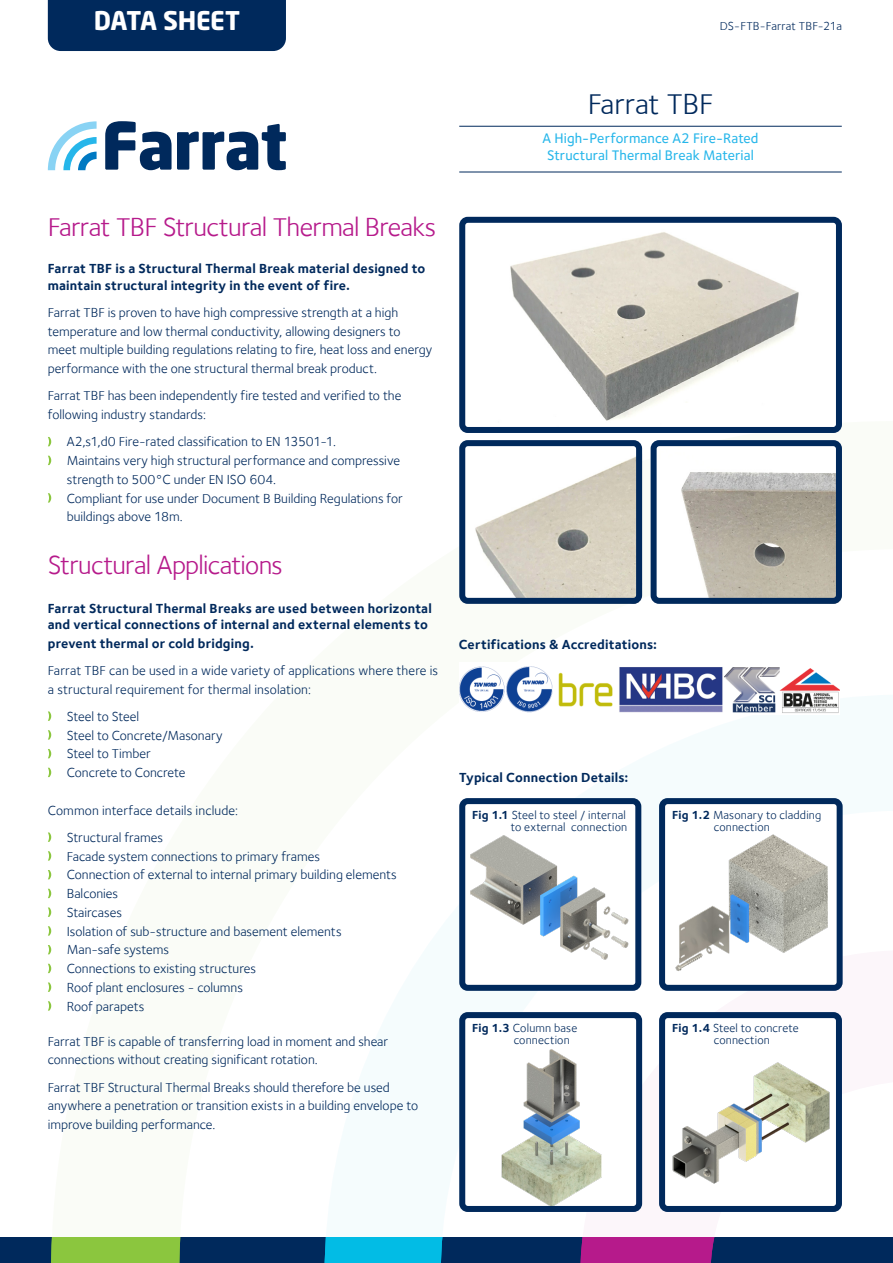
<style>
.page{position:relative;width:893px;height:1263px;background:#fff}
.page>*{position:absolute;margin:0;border:0;box-sizing:border-box;transform-origin:0 0}
.Body_Copy{font:30px "Foundry Sterling";letter-spacing:-.005em;color:#00295c}
.Page_main_headings{font:27px "Foundry Sterling";letter-spacing:-.025em;color:#b61a8b}
.t1{font:700 25.5px "Neo Sans";letter-spacing:-.02em;color:#fff}
.Body_Copy-2{font:500 14.25px/16.5px "Foundry Sterling";letter-spacing:.005em;color:#26b6ea;text-align:center}
.Body_Copy-3{font:13.5px/18.8px "Foundry Sterling";color:#00295c}
.Bullet_List{font:13.5px/18.8px "Foundry Sterling";color:#00295c}
.Body_Copy-4{font:700 13.5px/16.2px "Foundry Sterling";letter-spacing:.015em;color:#00295c}
.Bullet_List-2{font:13.5px "Foundry Sterling";letter-spacing:-.025em;color:#00295c}
.Body_Copy-5{font:12px/12px "Foundry Sterling";letter-spacing:.015em;color:#00295c}
.s1{font-weight:700}
</style>
<div class="page">
<div style="left:0;top:1237px;width:893px;height:26px;background:#00295c"></div>
<svg style="left:51px;top:1237px;width:664px;height:26px"></svg>
<div style="left:48px;top:0;width:238px;height:51px;background:#00295c"></div>
<svg style="left:105px;top:121px;width:181px;height:49px"></svg>
<svg style="left:48px;top:121px;width:49px;height:49px"></svg>
<hr style="left:459px;top:126px;width:383px;height:1px;background:#00295c">
<hr style="left:459px;top:172px;width:383px;height:1px;background:#00295c">
<img style="left:510px;top:232px;width:289px;height:189px">
<div style="left:459px;top:217px;width:383px;height:216px;border:6px solid #00295c;border-radius:6px"></div>
<img style="left:681px;top:472px;width:154px;height:125px">
<div style="left:651px;top:440px;width:191px;height:164px;border:6px solid #00295c;border-radius:6px"></div>
<img style="left:475px;top:457px;width:160px;height:140px">
<div style="left:459px;top:440px;width:183px;height:164px;border:6px solid #00295c;border-radius:6px"></div>
<img style="left:672px;top:1062px;width:158px;height:122px">
<div style="left:659px;top:1012px;width:183px;height:200px;border:6px solid #00295c;border-radius:6px"></div>
<img style="left:470px;top:835px;width:159px;height:125px">
<div style="left:459px;top:798px;width:182px;height:193px;border:6px solid #00295c;border-radius:6px"></div>
<img style="left:501px;top:1049px;width:101px;height:156px">
<div style="left:459px;top:1012px;width:183px;height:200px;border:6px solid #00295c;border-radius:6px"></div>
<svg style="left:48px;top:437px;width:3px;height:9px"></svg>
<svg style="left:48px;top:456px;width:3px;height:9px"></svg>
<svg style="left:48px;top:493px;width:3px;height:10px"></svg>
<svg style="left:48px;top:711px;width:3px;height:10px"></svg>
<svg style="left:48px;top:730px;width:3px;height:10px"></svg>
<svg style="left:48px;top:749px;width:3px;height:9px"></svg>
<svg style="left:48px;top:768px;width:3px;height:9px"></svg>
<svg style="left:48px;top:832px;width:3px;height:10px"></svg>
<svg style="left:48px;top:851px;width:3px;height:10px"></svg>
<svg style="left:48px;top:870px;width:3px;height:9px"></svg>
<svg style="left:48px;top:889px;width:3px;height:9px"></svg>
<svg style="left:48px;top:907px;width:3px;height:10px"></svg>
<svg style="left:48px;top:926px;width:3px;height:10px"></svg>
<svg style="left:48px;top:945px;width:3px;height:9px"></svg>
<svg style="left:48px;top:964px;width:3px;height:9px"></svg>
<svg style="left:48px;top:982px;width:3px;height:10px"></svg>
<svg style="left:48px;top:1001px;width:3px;height:10px"></svg>
<img style="left:459px;top:666px;width:380px;height:47px">
<img style="left:675px;top:834px;width:153px;height:137px">
<div style="left:659px;top:798px;width:184px;height:193px;border:6px solid #00295c;border-radius:6px"></div>
<h3 class="t1" style="left:94px;top:10px;width:148px">DATA SHEET</h3>
<p class="Body_Copy-5" style="left:720px;top:20px;width:124px">DS-FTB-Farrat TBF-21a</p>
<p class="Body_Copy" style="left:588px;top:87px;width:127px">Farrat TBF</p>
<p class="Body_Copy-2" style="left:542px;top:130px;width:218px">A High-Performance A2 Fire-Rated<br>Structural Thermal Break Material</p>
<p class="Page_main_headings" style="left:48px;top:212px;width:390px">Farrat TBF Structural Thermal Breaks</p>
<p class="Body_Copy-4" style="left:48px;top:260px;width:379px">Farrat TBF is a Structural Thermal Break material designed to maintain structural integrity in the event of fire.</p>
<p class="Body_Copy-3" style="left:48px;top:303px;width:386px">Farrat TBF is proven to have high compressive strength at a high temperature and low thermal conductivity, allowing designers to meet multiple building regulations relating to fire, heat loss and energy performance with the one structural thermal break product.</p>
<p class="Body_Copy-3" style="left:48px;top:386px;width:355px">Farrat TBF has been independently fire tested and verified to the following industry standards:</p>
<p class="Bullet_List" style="left:67px;top:432px;width:271px">A2,s1,d0 Fire-rated classification to EN 13501-1.</p>
<p class="Bullet_List" style="left:67px;top:451px;width:335px">Maintains very high structural performance and compressive strength to 500°C under EN ISO 604.</p>
<p class="Bullet_List" style="left:67px;top:489px;width:338px">Compliant for use under Document B Building Regulations for buildings above 18m.</p>
<p class="Page_main_headings" style="left:48px;top:549px;width:237px">Structural Applications</p>
<p class="Body_Copy-4" style="left:48px;top:600px;width:386px">Farrat Structural Thermal Breaks are used between horizontal and vertical connections of internal and external elements to</p>
<p class="Body_Copy-4" style="left:48px;top:635px;width:208px">prevent thermal or cold bridging.</p>
<p class="Body_Copy-3" style="left:48px;top:661px;width:392px">Farrat TBF can be used in a wide variety of applications where there is a structural requirement for thermal insolation:</p>
<p class="Bullet_List-2" style="left:67px;top:708px;width:74px">Steel to Steel</p>
<p class="Bullet_List" style="left:67px;top:725px;width:157px">Steel to Concrete/Masonary</p>
<p class="Bullet_List" style="left:67px;top:744px;width:85px">Steel to Timber</p>
<p class="Bullet_List" style="left:67px;top:763px;width:120px">Concrete to Concrete</p>
<p class="Body_Copy-3" style="left:48px;top:800px;width:192px">Common interface details include:</p>
<p class="Bullet_List" style="left:67px;top:828px;width:98px">Structural frames</p>
<p class="Bullet_List" style="left:67px;top:846px;width:255px">Facade system connections to primary frames</p>
<p class="Bullet_List" style="left:67px;top:865px;width:331px">Connection of external to internal primary building elements</p>
<p class="Bullet_List" style="left:67px;top:884px;width:53px">Balconies</p>
<p class="Bullet_List" style="left:67px;top:903px;width:57px">Staircases</p>
<p class="Bullet_List" style="left:67px;top:921px;width:276px">Isolation of sub-structure and basement elements</p>
<p class="Bullet_List" style="left:67px;top:940px;width:104px">Man-safe systems</p>
<p class="Bullet_List" style="left:67px;top:959px;width:191px">Connections to existing structures</p>
<p class="Bullet_List" style="left:67px;top:978px;width:178px">Roof plant enclosures - columns</p>
<p class="Bullet_List" style="left:67px;top:996px;width:79px">Roof parapets</p>
<p class="Body_Copy-3" style="left:48px;top:1031px;width:342px">Farrat TBF is capable of transferring load in moment and shear connections without creating significant rotation.</p>
<p class="Body_Copy-3" style="left:48px;top:1077px;width:372px">Farrat TBF Structural Thermal Breaks should therefore be used anywhere a penetration or transition exists in a building envelope to improve building performance.</p>
<p class="Body_Copy-4" style="left:459px;top:636px;width:200px">Certifications &amp; Accreditations:</p>
<p class="Body_Copy-4" style="left:459px;top:769px;width:171px">Typical Connection Details:</p>
<p class="Body_Copy-5" style="left:472px;top:808px;width:157px;text-align:right"><span class="s1">Fig 1.1</span> Steel to steel / internal to external connection</p>
<p class="Body_Copy-5" style="left:714px;top:808px;width:109px;text-indent:-42px"><span class="s1">Fig 1.2</span> Masonary to cladding connection</p>
<p class="Body_Copy-5" style="left:514px;top:1022px;width:65px;text-indent:-42px"><span class="s1">Fig 1.3</span> Column base connection</p>
<p class="Body_Copy-5" style="left:714px;top:1022px;width:86px;text-indent:-42px"><span class="s1">Fig 1.4</span> Steel to concrete connection</p>
</div>
